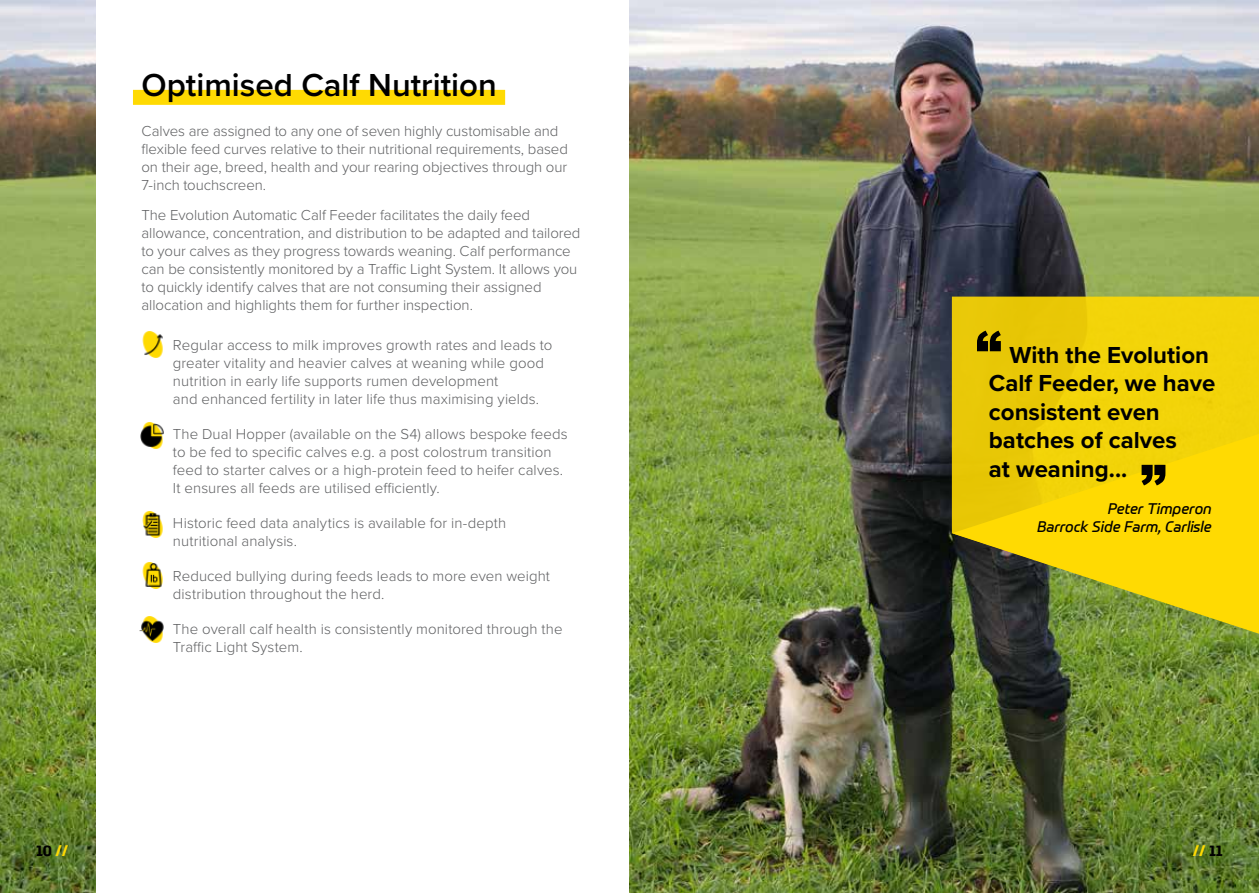
<style>
.page{position:relative;width:1259px;height:893px;background:#fff}
.page>*{position:absolute;margin:0;border:0;box-sizing:border-box;transform-origin:0 0}
.t1{font:600 33px "Proxima Nova";color:#000}
.t2{font:700 24px/28.5px "Proxima Nova";color:#000}
.t3{font:300 15px/18px "Proxima Nova";color:#5f6062}
.t4{font:italic 15px/18px "Prometo";color:#000;text-align:right}
.t5{font:700 15px "Prometo";color:#000}
.t6{font:700 15px "Prometo";color:#ffda02}
.s1{color:#ffda02}
.s2{color:#000}
</style>
<div class="page">
<div style="left:133px;top:90px;width:372px;height:15px;background:#ffda02"></div>
<img style="left:0;top:0;width:96px;height:893px">
<img style="left:142px;top:511px;width:21px;height:26px">
<img style="left:140px;top:422px;width:24px;height:26px">
<img style="left:142px;top:331px;width:21px;height:26px">
<img style="left:139px;top:617px;width:25px;height:26px">
<img style="left:142px;top:562px;width:21px;height:26px">
<img style="left:629px;top:0;width:630px;height:893px">
<svg style="left:952px;top:297px;width:307px;height:340px;background:#ebcd09"></svg>
<svg style="left:952px;top:434px;width:307px;height:200px;background:#cfb910"></svg>
<svg style="left:977px;top:331px;width:24px;height:20px"></svg>
<svg style="left:1141px;top:465px;width:24px;height:20px"></svg>
<h1 class="t1" style="left:141px;top:61px;width:357px">Optimised Calf Nutrition</h1>
<p class="t3" style="left:141px;top:121px;width:428px">Calves are assigned to any one of seven highly customisable and flexible feed curves relative to their nutritional requirements, based on their age, breed, health and your rearing objectives through our 7-inch touchscreen.</p>
<p class="t3" style="left:141px;top:205px;width:440px">The Evolution Automatic Calf Feeder facilitates the daily feed allowance, concentration, and distribution to be adapted and tailored to your calves as they progress towards weaning. Calf performance can be consistently monitored by a Traffic Light System. It allows you to quickly identify calves that are not consuming their assigned allocation and highlights them for further inspection.</p>
<p class="t3" style="left:173px;top:335px;width:381px;text-indent:-32px">• Regular access to milk improves growth rates and leads to greater vitality and heavier calves at weaning while good nutrition in early life supports rumen development<br>and enhanced fertility in later life thus maximising yields.</p>
<p class="t3" style="left:173px;top:424px;width:396px;text-indent:-32px">• The Dual Hopper (available on the S4) allows bespoke feeds to be fed to specific calves e.g. a post colostrum transition feed to starter calves or a high-protein feed to heifer calves.<br>It ensures all feeds are utilised efficiently.</p>
<p class="t3" style="left:173px;top:513px;width:335px;text-indent:-32px">• Historic feed data analytics is available for in-depth nutritional analysis.</p>
<p class="t3" style="left:173px;top:566px;width:378px;text-indent:-32px">• Reduced bullying during feeds leads to more even weight distribution throughout the herd.</p>
<p class="t3" style="left:173px;top:619px;width:391px;text-indent:-32px">• The overall calf health is consistently monitored through the<br>Traffic Light System.</p>
<h2 class="t2" style="left:989px;top:340px;width:228px;text-indent:20px">With the Evolution<br>Calf Feeder, we have consistent even batches of calves<br>at weaning...</h2>
<p class="t4" style="left:1037px;top:499px;width:176px">Peter Timperon<br>Barrock Side Farm, Carlisle</p>
<p class="t5" style="left:36px;top:841px;width:34px">10 <span class="s1">//</span></p>
<p class="t6" style="left:1192px;top:841px;width:32px">// <span class="s2">11</span></p>
</div>
